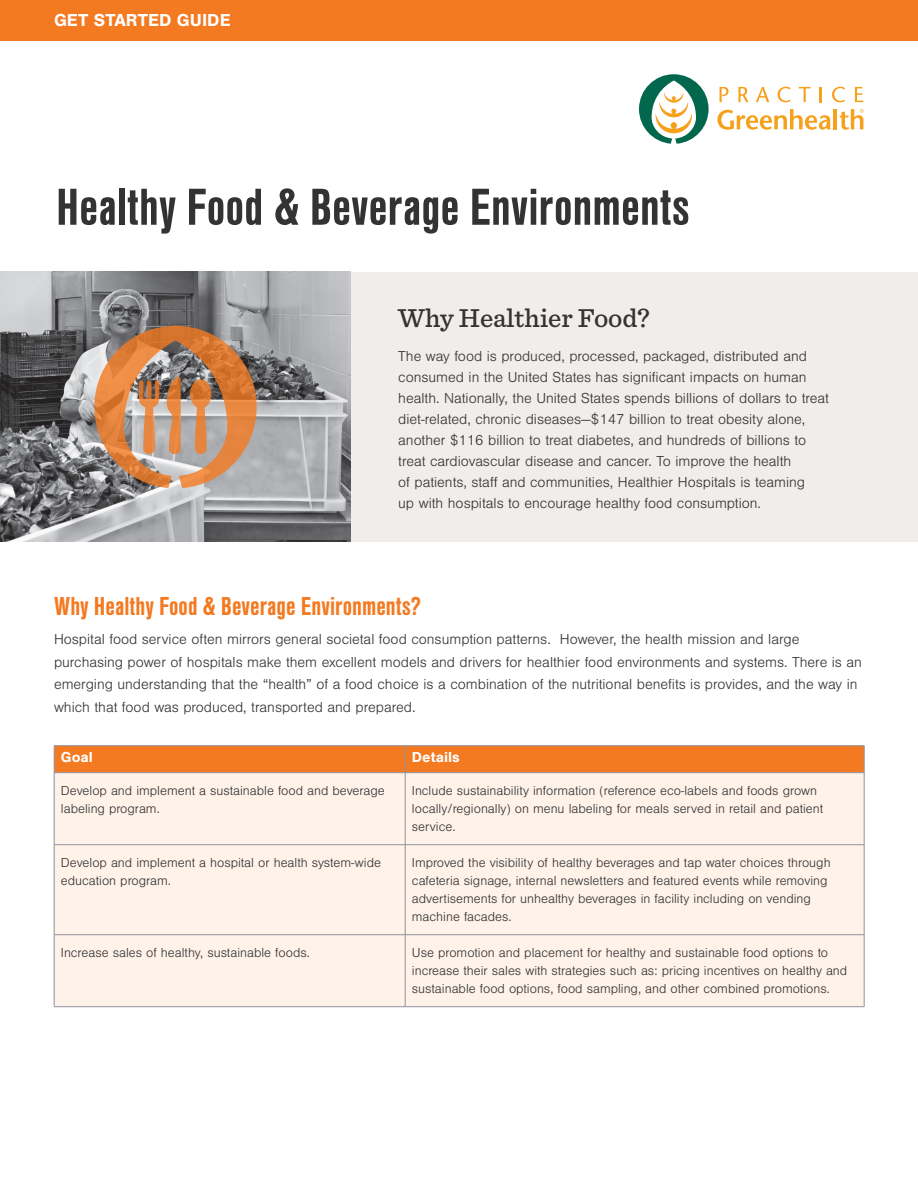
<style>
.page{position:relative;width:918px;height:1188px;background:#fff}
.page>*{position:absolute;margin:0;border:0;box-sizing:border-box;transform-origin:0 0}
.Heading_1{font:700 54px "Nimbus San Con";color:#333}
.Heading_1-2{font:700 27px "Nimbus San Con";color:#f47a21}
.Paragraph_Style_1{font:500 27px "Sentinel";color:#333}
.Main_Header{font:700 18px "Nimbus San";color:#fff}
.Paragraph_Style_1-2{font:300 15px/21px "Nimbus San";color:#333}
.t1{font:700 15px "Nimbus San";color:#fff}
.t2{font:300 13.5px/18px "Nimbus San";color:#333}
</style>
<div class="page">
<div style="left:351px;top:272px;width:567px;height:270px;background:#f0edeb"></div>
<img style="left:0;top:272px;width:351px;height:270px">
<svg style="left:94px;top:326px;width:163px;height:162px;background:#be8f6e"></svg>
<div style="left:55px;top:773px;width:809px;height:233px;background:#fef2e9"></div>
<hr style="left:54px;top:745px;width:351px;height:1px;background:#91919e">
<hr style="left:405px;top:745px;width:459px;height:1px;background:#91919e">
<div style="left:54px;top:746px;width:811px;height:27px;background:#f47a21"></div>
<hr style="left:54px;top:773px;width:1px;height:72px;background:#91919e">
<hr style="left:54px;top:845px;width:1px;height:90px;background:#91919e">
<hr style="left:54px;top:935px;width:1px;height:72px;background:#91919e">
<hr style="left:405px;top:772px;width:459px;height:1px;background:#91919e">
<hr style="left:405px;top:773px;width:1px;height:72px;background:#91919e">
<hr style="left:864px;top:773px;width:1px;height:72px;background:#91919e">
<hr style="left:405px;top:844px;width:459px;height:1px;background:#91919e">
<hr style="left:405px;top:845px;width:1px;height:90px;background:#91919e">
<hr style="left:864px;top:845px;width:1px;height:90px;background:#91919e">
<hr style="left:405px;top:934px;width:459px;height:1px;background:#91919e">
<hr style="left:405px;top:935px;width:1px;height:72px;background:#91919e">
<hr style="left:864px;top:935px;width:1px;height:72px;background:#91919e">
<hr style="left:405px;top:1006px;width:459px;height:1px;background:#91919e">
<hr style="left:54px;top:772px;width:351px;height:1px;background:#91919e">
<hr style="left:54px;top:844px;width:351px;height:1px;background:#91919e">
<hr style="left:54px;top:934px;width:351px;height:1px;background:#91919e">
<hr style="left:54px;top:1006px;width:351px;height:1px;background:#91919e">
<div style="left:0;top:0;width:918px;height:40px;background:#f47a21"></div>
<svg style="left:639px;top:74px;width:70px;height:70px"></svg>
<svg style="left:720px;top:87px;width:9px;height:15px"></svg>
<svg style="left:738px;top:87px;width:10px;height:15px"></svg>
<svg style="left:756px;top:87px;width:13px;height:15px"></svg>
<svg style="left:778px;top:87px;width:13px;height:15px"></svg>
<svg style="left:799px;top:87px;width:12px;height:15px"></svg>
<svg style="left:820px;top:87px;width:2px;height:15px"></svg>
<svg style="left:832px;top:87px;width:13px;height:15px"></svg>
<svg style="left:855px;top:87px;width:8px;height:15px"></svg>
<svg style="left:717px;top:109px;width:114px;height:21px"></svg>
<hr style="left:834px;top:109px;width:3px;height:20px;background:#f6a01b">
<svg style="left:840px;top:109px;width:24px;height:21px"></svg>
<p class="Main_Header" style="left:54px;top:10px;width:178px">GET STARTED GUIDE</p>
<p class="Heading_1" style="left:56px;top:177px;width:635px">Healthy Food &amp; Beverage Environments</p>
<p class="Paragraph_Style_1" style="left:398px;top:297px;width:253px">Why Healthier Food?</p>
<p class="Paragraph_Style_1-2" style="left:398px;top:346px;width:432px">The way food is produced, processed, packaged, distributed and consumed in the United States has significant impacts on human health. Nationally, the United States spends billions of dollars to treat diet-related, chronic diseases—$147 billion to treat obesity alone, another $116 billion to treat diabetes, and hundreds of billions to treat cardiovascular disease and cancer. To improve the health<br>of patients, staff and communities, Healthier Hospitals is teaming<br>up with hospitals to encourage healthy food consumption.</p>
<p class="Heading_1-2" style="left:54px;top:591px;width:368px">Why Healthy Food &amp; Beverage Environments?</p>
<p class="Paragraph_Style_1-2" style="left:54px;top:628px;width:810px;line-height:22.5px">Hospital food service often mirrors general societal food consumption patterns. However, the health mission and large purchasing power of hospitals make them excellent models and drivers for healthier food environments and systems. There is an emerging understanding that the “health” of a food choice is a combination of the nutritional benefits is provides, and the way in which that food was produced, transported and prepared.</p>
<p class="t1" style="left:61px;top:749px;width:34px">Goal</p>
<p class="t1" style="left:412px;top:749px;width:49px">Details</p>
<p class="t2" style="left:61px;top:782px;width:325px">Develop and implement a sustainable food and beverage labeling program.</p>
<p class="t2" style="left:412px;top:782px;width:413px">Include sustainability information (reference eco-labels and foods grown locally/regionally) on menu labeling for meals served in retail and patient service.</p>
<p class="t2" style="left:61px;top:854px;width:322px">Develop and implement a hospital or health system-wide education program.</p>
<p class="t2" style="left:412px;top:854px;width:420px">Improved the visibility of healthy beverages and tap water choices through cafeteria signage, internal newsletters and featured events while removing advertisements for unhealthy beverages in facility including on vending machine facades.</p>
<p class="t2" style="left:61px;top:944px;width:251px">Increase sales of healthy, sustainable foods.</p>
<p class="t2" style="left:412px;top:944px;width:437px">Use promotion and placement for healthy and sustainable food options to increase their sales with strategies such as: pricing incentives on healthy and sustainable food options, food sampling, and other combined promotions.</p>
</div>
